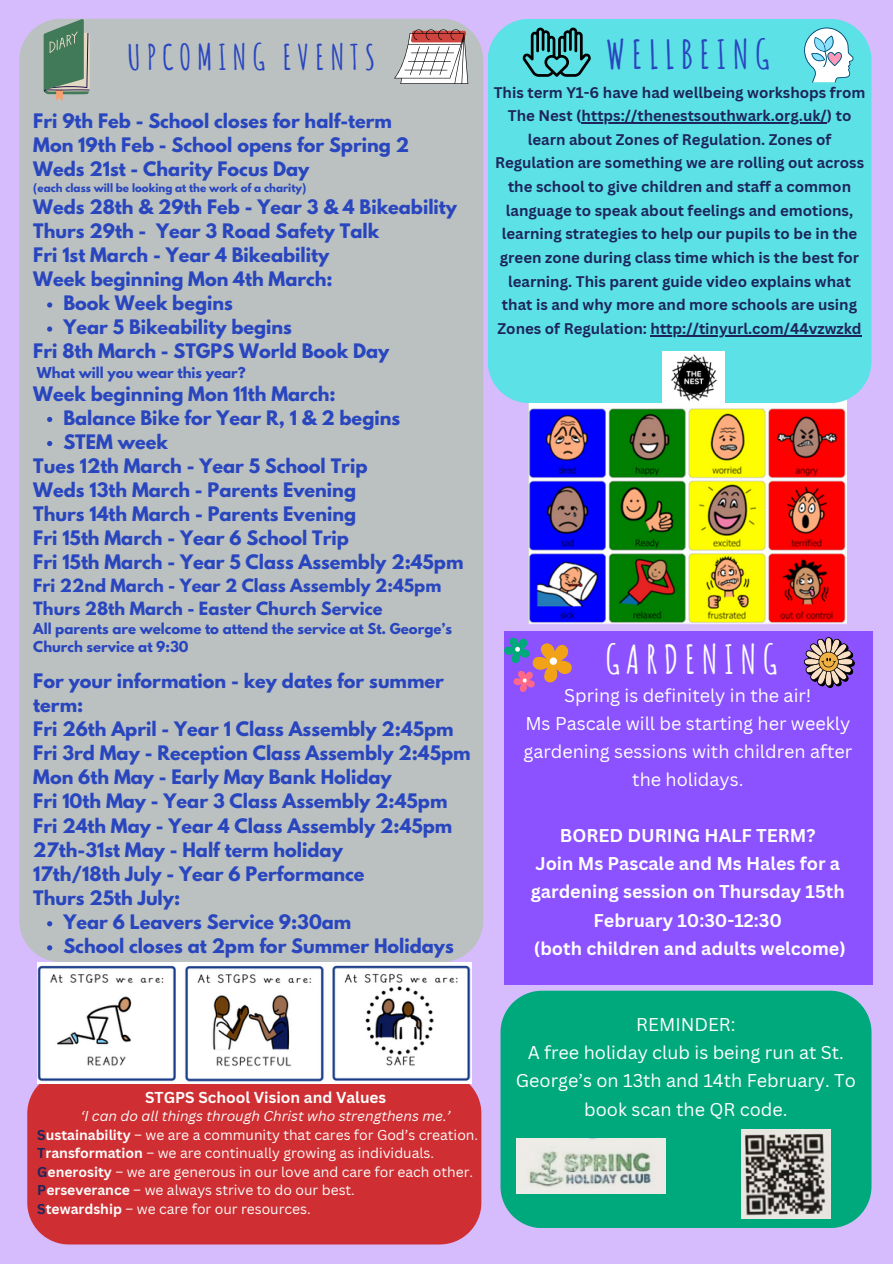
<style>
.page{position:relative;width:893px;height:1264px;background:#fff}
.page>*{position:absolute;margin:0;border:0;box-sizing:border-box;transform-origin:0 0}
.t1{font:700 39px "Amatic SC";letter-spacing:.16em;color:#2946bf}
.t2{font:700 39px "Amatic SC";letter-spacing:.16em;color:#fcfcfc}
.t3{font:700 34.5px "Amatic SC";letter-spacing:.16em;color:#2946bf}
.t4{font:18px/28.2px "Canva Sans";color:#fff;text-align:center}
.t5{font:700 18px/28.2px "Canva Sans";color:#fff;text-align:center}
.t6{font:700 17.7px/24.2px "League Spartan";color:#2946bf}
.t7{font:700 16.2px "League Spartan";color:#2946bf}
.t8{font:700 15.45px "Canva Sans";color:#fcfcfc}
.t9{font:700 15px/23.7px "Canva Sans";color:#1d255c;text-align:center}
.t10{font:13.95px/18.5px "Canva Sans";color:#fcfcfc}
.t11{font:700 13.35px/18px "League Spartan";color:#2946bf}
.t12{font:700 10.35px "League Spartan";color:#2946bf}
.s1{font-style:italic}
.s2{font-weight:700;color:#1d255c}
.s3{font-weight:700}
</style>
<div class="page">
<div style="left:0;top:0;width:892px;height:1263px;background:#d7bcfd"></div>
<div style="left:19px;top:19px;width:464px;height:943px;background:#bac1c0"></div>
<div style="left:27px;top:1083px;width:454px;height:161px;background:#cf2f32"></div>
<img style="left:528px;top:402px;width:318px;height:222px">
<div style="left:488px;top:19px;width:383px;height:383px;background:#5ce1e6"></div>
<hr style="left:581px;top:122px;width:245px;height:1px;background:#1d255c">
<hr style="left:650px;top:335px;width:211px;height:1px;background:#1d255c">
<img style="left:662px;top:352px;width:62px;height:51px">
<svg style="left:394px;top:29px;width:74px;height:55px;background:#cdbcbb"></svg>
<svg style="left:804px;top:27px;width:49px;height:56px;background:#b0dee7"></svg>
<svg style="left:522px;top:28px;width:69px;height:49px;background:#3d979b"></svg>
<svg style="left:44px;top:19px;width:46px;height:82px;background:#70917b"></svg>
<img style="left:37px;top:962px;width:435px;height:121px">
<div style="left:503px;top:631px;width:369px;height:354px;background:#8c52ff"></div>
<svg style="left:804px;top:637px;width:50px;height:51px"></svg>
<svg style="left:504px;top:637px;width:67px;height:55px"></svg>
<div style="left:500px;top:990px;width:371px;height:238px;background:#00a97c"></div>
<img style="left:517px;top:1138px;width:148px;height:55px">
<img style="left:741px;top:1129px;width:89px;height:89px">
<svg style="left:47px;top:302px;width:5px;height:5px"></svg>
<svg style="left:47px;top:326px;width:5px;height:6px"></svg>
<svg style="left:47px;top:417px;width:5px;height:5px"></svg>
<svg style="left:47px;top:441px;width:5px;height:5px"></svg>
<svg style="left:47px;top:921px;width:5px;height:5px"></svg>
<svg style="left:47px;top:945px;width:5px;height:5px"></svg>
<p class="t3" style="left:127px;top:35px;width:249px">UPCOMING EVENTS</p>
<p class="t6" style="left:33px;top:111px;width:360px">Fri 9th Feb - School closes for half-term</p>
<p class="t6" style="left:33px;top:135px;width:377px">Mon 19th Feb - School opens for Spring 2</p>
<p class="t6" style="left:33px;top:159px;width:278px">Weds 21st - Charity Focus Day</p>
<p class="t12" style="left:33px;top:183px;width:274px">(each class will be looking at the work of a charity)</p>
<p class="t6" style="left:33px;top:197px;width:425px">Weds 28th &amp; 29th Feb - Year 3 &amp; 4 Bikeability</p>
<p class="t6" style="left:33px;top:221px;width:347px">Thurs 29th - Year 3 Road Safety Talk</p>
<p class="t6" style="left:33px;top:245px;width:297px">Fri 1st March - Year 4 Bikeability</p>
<p class="t6" style="left:33px;top:269px;width:301px">Week beginning Mon 4th March:</p>
<h3 class="t6" style="left:63px;top:293px;width:171px">Book Week begins</h3>
<p class="t6" style="left:63px;top:317px;width:230px">Year 5 Bikeability begins</p>
<p class="t6" style="left:33px;top:341px;width:357px">Fri 8th March - STGPS World Book Day</p>
<p class="t11" style="left:37px;top:365px;width:210px">What will you wear this year?</p>
<p class="t6" style="left:33px;top:383px;width:304px">Week beginning Mon 11th March:</p>
<p class="t6" style="left:63px;top:407px;width:338px">Balance Bike for Year R, 1 &amp; 2 begins</p>
<p class="t6" style="left:63px;top:432px;width:106px">STEM week</p>
<p class="t6" style="left:33px;top:456px;width:336px">Tues 12th March - Year 5 School Trip</p>
<p class="t6" style="left:33px;top:480px;width:324px">Weds 13th March - Parents Evening</p>
<p class="t6" style="left:33px;top:504px;width:324px">Thurs 14th March - Parents Evening</p>
<p class="t6" style="left:33px;top:528px;width:317px">Fri 15th March - Year 6 School Trip</p>
<p class="t6" style="left:33px;top:552px;width:431px">Fri 15th March - Year 5 Class Assembly 2:45pm</p>
<p class="t7" style="left:33px;top:578px;width:409px">Fri 22nd March - Year 2 Class Assembly 2:45pm</p>
<h3 class="t7" style="left:33px;top:600px;width:350px">Thurs 28th March - Easter Church Service</h3>
<p class="t11" style="left:33px;top:621px;width:420px">All parents are welcome to attend the service at St. George’s<br>Church service at 9:30</p>
<p class="t6" style="left:33px;top:671px;width:438px">For your information - key dates for summer term:<br>Fri 26th April - Year 1 Class Assembly 2:45pm Fri 3rd May - Reception Class Assembly 2:45pm Mon 6th May - Early May Bank Holiday<br>Fri 10th May - Year 3 Class Assembly 2:45pm Fri 24th May - Year 4 Class Assembly 2:45pm 27th-31st May - Half term holiday<br>17th/18th July - Year 6 Performance<br>Thurs 25th July:</p>
<p class="t6" style="left:63px;top:912px;width:289px">Year 6 Leavers Service 9:30am</p>
<p class="t6" style="left:63px;top:936px;width:392px">School closes at 2pm for Summer Holidays</p>
<h1 class="t1" style="left:606px;top:29px;width:165px">WELLBEING</h1>
<p class="t9" style="left:493px;top:80px;width:373px">This term Y1-6 have had wellbeing workshops from The Nest (https://thenestsouthwark.org.uk/) to learn about Zones of Regulation. Zones of Regulation are something we are rolling out across the school to give children and staff a common language to speak about feelings and emotions, learning strategies to help our pupils to be in the green zone during class time which is the best for learning. This parent guide video explains what that is and why more and more schools are using Zones of Regulation: http://tinyurl.com/44vzwzkd</p>
<p class="t2" style="left:605px;top:634px;width:173px">GARDENING</p>
<p class="t4" style="left:523px;top:680px;width:330px">Spring is definitely in the air!<br>Ms Pascale will be starting her weekly gardening sessions with children after the holidays.</p>
<p class="t5" style="left:530px;top:821px;width:316px">BORED DURING HALF TERM?<br>Join Ms Pascale and Ms Hales for a gardening session on Thursday 15th<br>February 10:30-12:30<br>(both children and adults welcome)</p>
<p class="t8" style="left:145px;top:1086px;width:242px">STGPS School Vision and Values</p>
<p class="t10" style="left:37px;top:1106px;width:442px;text-indent:44px"><span class="s1">‘I can do all things through Christ who strengthens me.’ </span><span class="s2">S</span><span class="s3">ustainability</span> – we are a community that cares for God’s creation.<br><span class="s2">T</span><span class="s3">ransformation</span> – we are continually growing as individuals.<br><span class="s2">G</span><span class="s3">enerosity</span> – we are generous in our love and care for each other.<br><span class="s2">P</span><span class="s3">erseverance</span> – we always strive to do our best.<br><span class="s2">S</span><span class="s3">tewardship</span> – we care for our resources.</p>
<p class="t4" style="left:516px;top:1010px;width:341px">REMINDER:<br>A free holiday club is being run at St.<br>George’s on 13th and 14th February. To book scan the QR code.</p>
</div>
